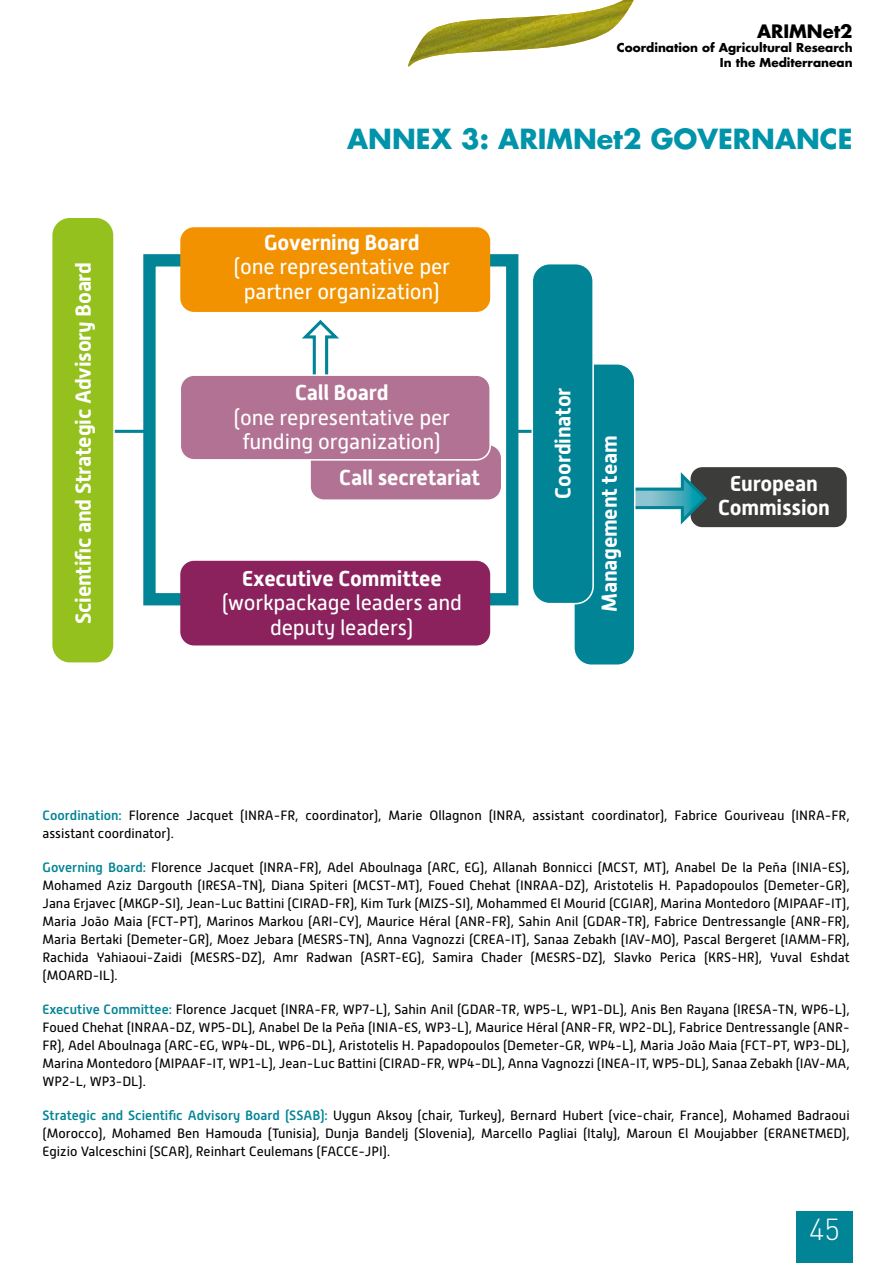
<style>
.page{position:relative;width:893px;height:1263px;background:#fff}
.page>*{position:absolute;margin:0;border:0;box-sizing:border-box;transform-origin:0 0}
.t1{font:300 30px "DIN";color:#fff}
.t2{font:700 27px "Futura";color:#0094aa}
.t3{font:700 21.6px/24.6px "Alwyn New";letter-spacing:-.01em;color:#fff;text-align:center}
.t4{font:21.6px/24.6px "Alwyn New";letter-spacing:-.01em;color:#fff;text-align:center}
.t5{font:700 18px "Futura";color:#000}
.t6{font:13.5px/18px "Alwyn New";color:#000;text-align:justify}
.t7{font:700 12px/14.4px "Futura";color:#000;text-align:right}
.s1{font-style:inherit}
.s2{font-weight:500;color:#008496}
</style>
<div class="page">
<div style="left:796px;top:1212px;width:57px;height:51px;background:#008496"></div>
<img style="left:408px;top:0;width:226px;height:67px">
<hr style="left:115px;top:430px;width:39px;height:3px;background:#008496">
<hr style="left:511px;top:430px;width:40px;height:3px;background:#008496">
<div style="left:143px;top:254px;width:375px;height:351px;border:12px solid #008496"></div>
<div style="left:52px;top:219px;width:61px;height:443px;background:#95c11f;border-radius:17px"></div>
<div style="left:691px;top:467px;width:156px;height:60px;background:#3c3c3b;border-radius:12px"></div>
<div style="left:180px;top:227px;width:310px;height:85px;background:#f39200;border-radius:14px"></div>
<div style="left:180px;top:561px;width:310px;height:84px;background:#8b225e;border-radius:14px"></div>
<svg style="left:635px;top:468px;width:74px;height:60px"></svg>
<svg style="left:302px;top:319px;width:37px;height:55px"></svg>
<div style="left:574px;top:364px;width:61px;height:301px;background:#008496;border-radius:17px"></div>
<div style="left:573px;top:363px;width:62px;height:303px;border:2px solid #fff;border-radius:17px"></div>
<div style="left:532px;top:264px;width:61px;height:340px;background:#008496;border-radius:17px"></div>
<div style="left:531px;top:263px;width:63px;height:341px;border:2px solid #fff;border-radius:17px"></div>
<div style="left:310px;top:444px;width:192px;height:56px;background:#b27293;border-radius:14px"></div>
<div style="left:309px;top:444px;width:193px;height:57px;border:2px solid #fff;border-radius:14px"></div>
<div style="left:180px;top:375px;width:310px;height:85px;background:#b27293;border-radius:14px"></div>
<div style="left:180px;top:374px;width:311px;height:87px;border:2px solid #fff;border-radius:14px"></div>
<h3 class="t5" style="left:757px;top:19px;width:97px">ARIMN<span class="s1">et2</span></h3>
<p class="t7" style="left:617px;top:40px;width:237px">Coordination of Agricultural Research<br>In the Mediterranean</p>
<h3 class="t3" style="left:71px;top:624px;width:364px;rotate:-90deg">Scientific and Strategic Advisory Board</h3>
<h2 class="t2" style="left:347px;top:120px;width:507px">ANNEX 3: ARIMNet2 GOVERNANCE</h2>
<h3 class="t3" style="left:264px;top:230px;width:157px">Governing Board</h3>
<h3 class="t4" style="left:234px;top:255px;width:218px">(one representative per partner organization)</h3>
<h3 class="t3" style="left:295px;top:380px;width:95px">Call Board</h3>
<h3 class="t4" style="left:234px;top:405px;width:218px">(one representative per funding organization)</h3>
<h3 class="t3" style="left:339px;top:466px;width:142px">Call secretariat</h3>
<h3 class="t3" style="left:242px;top:566px;width:201px">Executive Committee</h3>
<h3 class="t4" style="left:222px;top:590px;width:242px">(workpackage leaders and deputy leaders)</h3>
<h3 class="t3" style="left:551px;top:498px;width:113px;rotate:-90deg">Coordinator</h3>
<h3 class="t3" style="left:597px;top:612px;width:178px;rotate:-90deg">Management team</h3>
<h3 class="t3" style="left:718px;top:471px;width:113px">European<br>Commission</h3>
<p class="t6" style="left:43px;top:806px;width:809px"><span class="s2">Coordination:</span> Florence Jacquet (INRA-FR, coordinator), Marie Ollagnon (INRA, assistant coordinator), Fabrice Gouriveau (INRA-FR, assistant coordinator).</p>
<p class="t6" style="left:43px;top:858px;width:809px"><span class="s2">Governing Board:</span> Florence Jacquet (INRA-FR), Adel Aboulnaga (ARC, EG), Allanah Bonnicci (MCST, MT), Anabel De la Peňa (INIA-ES), Mohamed Aziz Dargouth (IRESA-TN), Diana Spiteri (MCST-MT), Foued Chehat (INRAA-DZ), Aristotelis H. Papadopoulos (Demeter-GR), Jana Erjavec (MKGP-SI), Jean-Luc Battini (CIRAD-FR), Kim Turk (MIZS-SI), Mohammed El Mourid (CGIAR), Marina Montedoro (MIPAAF-IT), Maria João Maia (FCT-PT), Marinos Markou (ARI-CY), Maurice Héral (ANR-FR), Sahin Anil (GDAR-TR), Fabrice Dentressangle (ANR-FR), Maria Bertaki (Demeter-GR), Moez Jebara (MESRS-TN), Anna Vagnozzi (CREA-IT), Sanaa Zebakh (IAV-MO), Pascal Bergeret (IAMM-FR), Rachida Yahiaoui-Zaidi (MESRS-DZ), Amr Radwan (ASRT-EG), Samira Chader (MESRS-DZ), Slavko Perica (KRS-HR), Yuval Eshdat (MOARD-IL).</p>
<p class="t6" style="left:43px;top:1001px;width:809px"><span class="s2">Executive Committee:</span> Florence Jacquet (INRA-FR, WP7-L), Sahin Anil (GDAR-TR, WP5-L, WP1-DL), Anis Ben Rayana (IRESA-TN, WP6-L), Foued Chehat (INRAA-DZ, WP5-DL), Anabel De la Peňa (INIA-ES, WP3-L), Maurice Héral (ANR-FR, WP2-DL), Fabrice Dentressangle (ANR-FR), Adel Aboulnaga (ARC-EG, WP4-DL, WP6-DL), Aristotelis H. Papadopoulos (Demeter-GR, WP4-L), Maria João Maia (FCT-PT, WP3-DL), Marina Montedoro (MIPAAF-IT, WP1-L), Jean-Luc Battini (CIRAD-FR, WP4-DL), Anna Vagnozzi (INEA-IT, WP5-DL), Sanaa Zebakh (IAV-MA, WP2-L, WP3-DL).</p>
<p class="t6" style="left:43px;top:1107px;width:809px"><span class="s2">Strategic and Scientific Advisory Board (SSAB):</span> Uygun Aksoy (chair, Turkey), Bernard Hubert (vice-chair, France), Mohamed Badraoui (Morocco), Mohamed Ben Hamouda (Tunisia), Dunja Bandelj (Slovenia), Marcello Pagliai (Italy), Maroun El Moujabber (ERANETMED), Egizio Valceschini (SCAR), Reinhart Ceulemans (FACCE-JPI).</p>
<h1 class="t1" style="left:809px;top:1210px;width:32px">45</h1>
</div>
